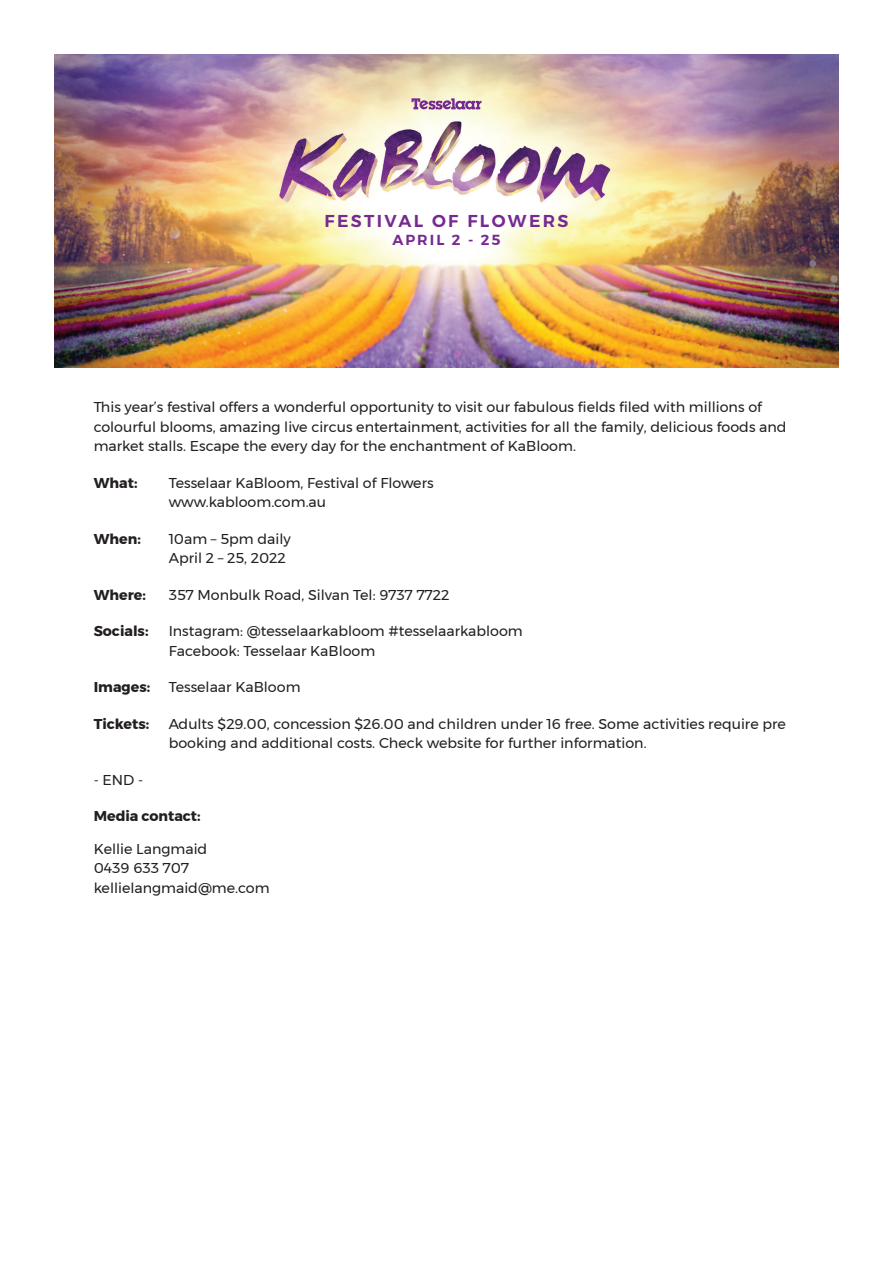
<style>
.page{position:relative;width:893px;height:1263px;background:#fff}
.page>*{position:absolute;margin:0;border:0;box-sizing:border-box;transform-origin:0 0}
.t1{font:600 17.1px "Montserrat";letter-spacing:.14em;color:#762a91}
.t2{font:600 14.55px "Montserrat";letter-spacing:.14em;color:#762a91}
.t3{font:14.25px/19.5px "Montserrat";color:#231f20}
.t4{font:700 14.25px "Montserrat";color:#231f20}
</style>
<div class="page">
<img style="left:54px;top:54px;width:785px;height:314px">
<svg style="left:411px;top:98px;width:70px;height:12px"></svg>
<p class="t1" style="left:324px;top:208px;width:246px">FESTIVAL OF FLOWERS</p>
<p class="t2" style="left:392px;top:228px;width:110px">APRIL 2 - 25</p>
<p class="t3" style="left:94px;top:397px;width:694px">This year’s festival offers a wonderful opportunity to visit our fabulous fields filed with millions of colourful blooms, amazing live circus entertainment, activities for all the family, delicious foods and market stalls. Escape the every day for the enchantment of KaBloom.</p>
<p class="t4" style="left:94px;top:471px;width:45px">What:</p>
<p class="t3" style="left:169px;top:473px;width:266px">Tesselaar KaBloom, Festival of Flowers www.kabloom.com.au</p>
<p class="t4" style="left:94px;top:527px;width:49px">When:</p>
<p class="t3" style="left:169px;top:529px;width:124px">10am – 5pm daily<br>April 2 – 25, 2022</p>
<p class="t4" style="left:94px;top:583px;width:54px">Where:</p>
<p class="t3" style="left:169px;top:585px;width:282px">357 Monbulk Road, Silvan Tel: 9737 7722</p>
<p class="t4" style="left:94px;top:620px;width:56px">Socials:</p>
<p class="t3" style="left:169px;top:621px;width:356px">Instagram: @tesselaarkabloom #tesselaarkabloom<br>Facebook: Tesselaar KaBloom</p>
<p class="t4" style="left:94px;top:676px;width:58px">Images:</p>
<p class="t3" style="left:169px;top:677px;width:133px">Tesselaar KaBloom</p>
<p class="t4" style="left:94px;top:712px;width:57px">Tickets:</p>
<p class="t3" style="left:169px;top:714px;width:619px">Adults $29.00, concession $26.00 and children under 16 free. Some activities require pre booking and additional costs. Check website for further information.</p>
<p class="t3" style="left:94px;top:770px;width:51px">- END -</p>
<p class="t4" style="left:94px;top:805px;width:108px">Media contact:</p>
<p class="t3" style="left:94px;top:839px;width:177px">Kellie Langmaid<br>0439 633 707 kellielangmaid@me.com</p>
</div>
